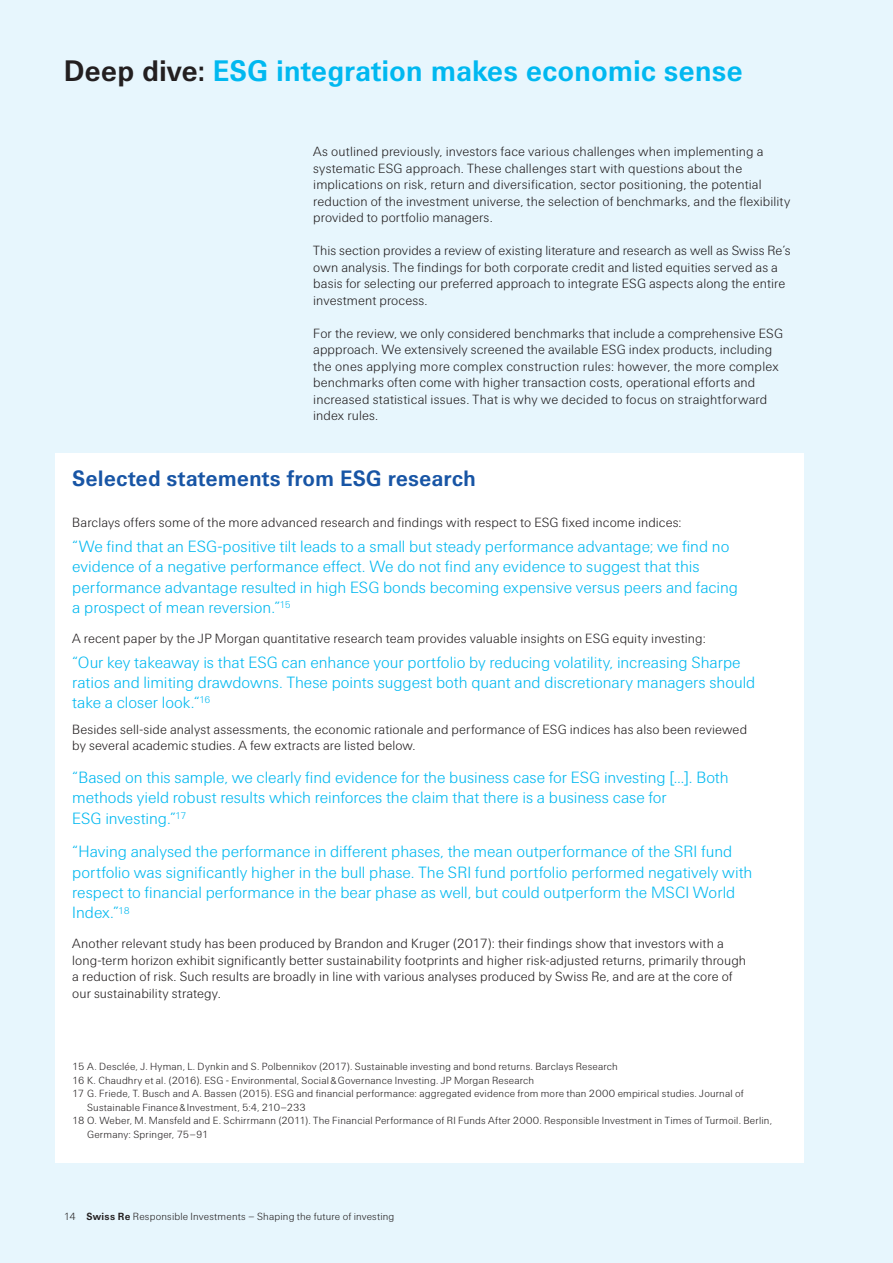
<style>
.page{position:relative;width:893px;height:1263px;background:#e7f6fd}
.page>*{position:absolute;margin:0;border:0;box-sizing:border-box;transform-origin:0 0}
.t1{font:700 30px "Swiss Re Sans OT";color:#00b8f0}
.t2{font:700 22.5px "Swiss Re Sans OT";color:#1855a5}
.t3{font:300 16.5px/20.2px "Swiss Re Sans OT";color:#00b8f0}
.t4{font:300 13.5px/16.5px "Swiss Re Sans OT";letter-spacing:.01em;color:#231f20}
.t5{font:300 10.5px "Swiss Re Sans OT";letter-spacing:.015em;color:#231f20}
.s1{color:#231f20}
.s2{font-weight:700}
</style>
<div class="page">
<div style="left:55px;top:453px;width:749px;height:710px;background:#fff"></div>
<h1 class="t1" style="left:64px;top:53px;width:681px"><span class="s1">Deep dive:</span> ESG integration makes economic sense</h1>
<p class="t4" style="left:313px;top:143px;width:479px">As outlined previously, investors face various challenges when implementing a systematic ESG approach. These challenges start with questions about the implications on risk, return and diversification, sector positioning, the potential reduction of the investment universe, the selection of benchmarks, and the flexibility provided to portfolio managers.</p>
<p class="t4" style="left:313px;top:242px;width:479px">This section provides a review of existing literature and research as well as Swiss Re’s own analysis. The findings for both corporate credit and listed equities served as a basis for selecting our preferred approach to integrate ESG aspects along the entire investment process.</p>
<p class="t4" style="left:313px;top:325px;width:471px">For the review, we only considered benchmarks that include a comprehensive ESG appproach. We extensively screened the available ESG index products, including the ones applying more complex construction rules: however, the more complex benchmarks often come with higher transaction costs, operational efforts and increased statistical issues. That is why we decided to focus on straightforward index rules.</p>
<h2 class="t2" style="left:72px;top:465px;width:405px">Selected statements from ESG research</h2>
<p class="t4" style="left:72px;top:515px;width:611px">Barclays offers some of the more advanced research and findings with respect to ESG fixed income indices:</p>
<p class="t3" style="left:72px;top:536px;width:667px">“We find that an ESG-positive tilt leads to a small but steady performance advantage; we find no evidence of a negative performance effect. We do not find any evidence to suggest that this performance advantage resulted in high ESG bonds becoming expensive versus peers and facing a prospect of mean reversion.”<sup>15</sup></p>
<p class="t4" style="left:72px;top:630px;width:635px">A recent paper by the JP Morgan quantitative research team provides valuable insights on ESG equity investing:</p>
<p class="t3" style="left:72px;top:652px;width:684px">“Our key takeaway is that ESG can enhance your portfolio by reducing volatility, increasing Sharpe ratios and limiting drawdowns. These points suggest both quant and discretionary managers should take a closer look.“<sup>16</sup></p>
<p class="t4" style="left:72px;top:721px;width:676px">Besides sell-side analyst assessments, the economic rationale and performance of ESG indices has also been reviewed by several academic studies. A few extracts are listed below.</p>
<p class="t3" style="left:72px;top:767px;width:658px">“Based on this sample, we clearly find evidence for the business case for ESG investing […]. Both methods yield robust results which reinforces the claim that there is a business case for<br>ESG investing.”<sup>17</sup></p>
<p class="t3" style="left:72px;top:842px;width:682px">“Having analysed the performance in different phases, the mean outperformance of the SRI fund portfolio was significantly higher in the bull phase. The SRI fund portfolio performed negatively with respect to financial performance in the bear phase as well, but could outperform the MSCI World Index.”<sup>18</sup></p>
<p class="t4" style="left:72px;top:935px;width:675px">Another relevant study has been produced by Brandon and Kruger (2017): their findings show that investors with a long-term horizon exhibit significantly better sustainability footprints and higher risk-adjusted returns, primarily through a reduction of risk. Such results are broadly in line with various analyses produced by Swiss Re, and are at the core of our sustainability strategy.</p>
<p class="t5" style="left:72px;top:1061px;width:547px">15 A. Desclée, J. Hyman, L. Dynkin and S. Polbennikov (2017). Sustainable investing and bond returns. Barclays Research</p>
<p class="t5" style="left:72px;top:1074px;width:463px">16 K. Chaudhry et al. (2016). ESG - Environmental, Social&amp;Governance Investing. JP Morgan Research</p>
<p class="t5" style="left:72px;top:1088px;width:673px">17 G. Friede, T. Busch and A. Bassen (2015). ESG and financial performance: aggregated evidence from more than 2000 empirical studies. Journal of</p>
<p class="t5" style="left:87px;top:1101px;width:220px">Sustainable Finance&amp;Investment, 5:4, 210–233</p>
<p class="t5" style="left:72px;top:1115px;width:701px">18 O. Weber, M. Mansfeld and E. Schirrmann (2011). The Financial Performance of RI Funds After 2000. Responsible Investment in Times of Turmoil. Berlin,</p>
<p class="t5" style="left:87px;top:1128px;width:123px">Germany: Springer, 75–91</p>
<p class="t5" style="left:64px;top:1211px;width:332px">14 <span class="s2">Swiss Re</span> Responsible Investments – Shaping the future of investing</p>
</div>
